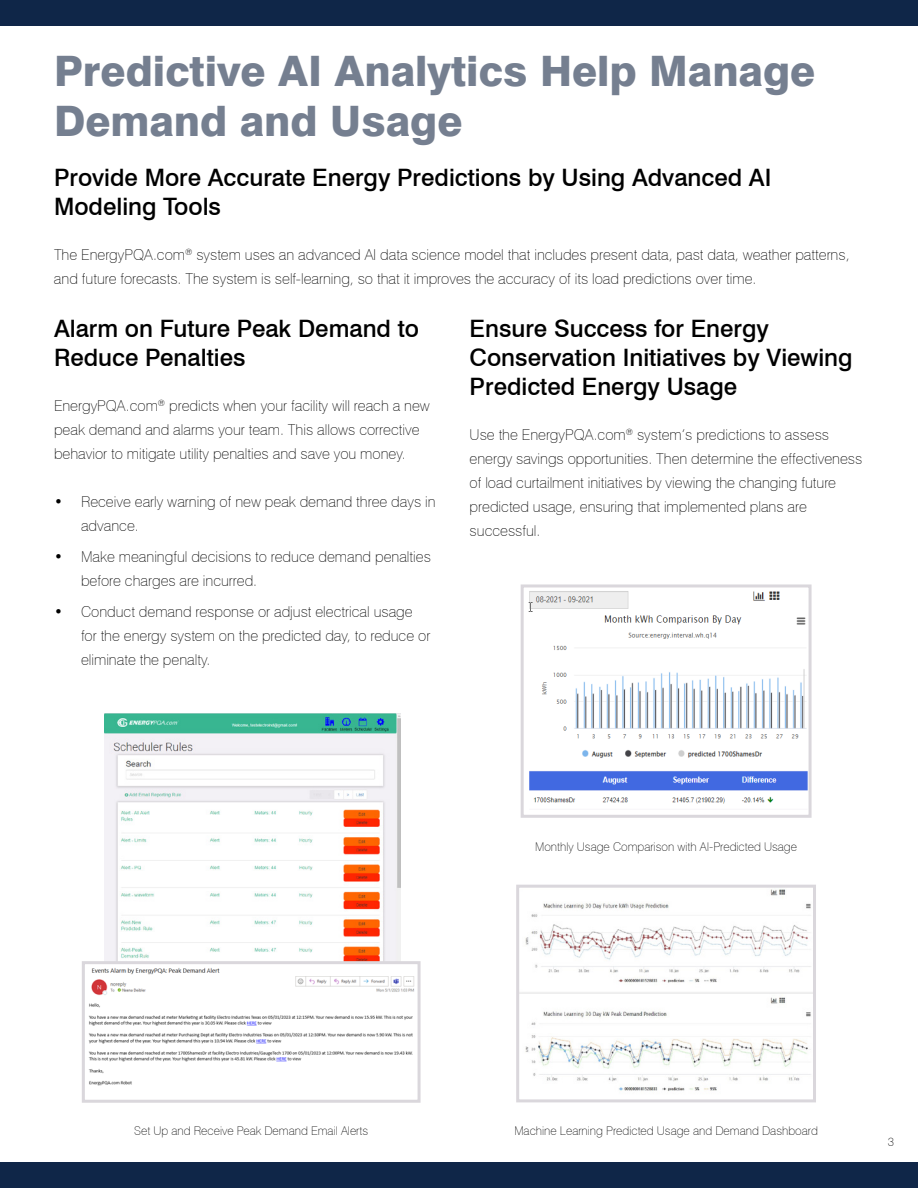
<style>
.page{position:relative;width:918px;height:1188px;background:#fff}
.page>*{position:absolute;margin:0;border:0;box-sizing:border-box;transform-origin:0 0}
.t1{font:800 42px/50.4px "Swiss 721 BT";color:#757f90}
.t2{font:500 24px/28.8px "Swiss 721 BT";color:#000}
.t3{font:100 15px/24px "Swiss 721 BT";color:#000}
.t4{font:100 12px "Swiss 721 BT";color:#000}
</style>
<div class="page">
<img style="left:104px;top:713px;width:296px;height:248px">
<img style="left:88px;top:968px;width:327px;height:118px">
<div style="left:82px;top:961px;width:339px;height:142px;border:3px solid #dad7dc"></div>
<img style="left:528px;top:591px;width:280px;height:213px">
<div style="left:521px;top:584px;width:291px;height:234px;border:3px solid #dad7dc"></div>
<img style="left:520px;top:889px;width:292px;height:202px">
<div style="left:516px;top:885px;width:300px;height:217px;border:3px solid #dad7dc"></div>
<div style="left:0;top:0;width:918px;height:26px;background:#0f2648"></div>
<div style="left:0;top:1162px;width:918px;height:26px;background:#0f2648"></div>
<h1 class="t1" style="left:54px;top:45px;width:763px">Predictive AI Analytics Help Manage<br>Demand and Usage</h1>
<h2 class="t2" style="left:54px;top:163px;width:719px">Provide More Accurate Energy Predictions by Using Advanced AI<br>Modeling Tools</h2>
<p class="t3" style="left:54px;top:243px;width:797px">The EnergyPQA.com<sup>®</sup> system uses an advanced AI data science model that includes present data, past data, weather patterns, and future forecasts. The system is self-learning, so that it improves the accuracy of its load predictions over time.</p>
<h2 class="t2" style="left:54px;top:314px;width:367px">Alarm on Future Peak Demand to<br>Reduce Penalties</h2>
<p class="t3" style="left:54px;top:394px;width:378px">EnergyPQA.com<sup>®</sup> predicts when your facility will reach a new peak demand and alarms your team. This allows corrective behavior to mitigate utility penalties and save you money.</p>
<p class="t3" style="left:81px;top:490px;width:356px;text-indent:-27px">• Receive early warning of new peak demand three days in advance.</p>
<p class="t3" style="left:81px;top:545px;width:351px;text-indent:-27px">• Make meaningful decisions to reduce demand penalties before charges are incurred.</p>
<p class="t3" style="left:81px;top:599px;width:351px;text-indent:-27px">• Conduct demand response or adjust electrical usage for the energy system on the predicted day, to reduce or eliminate the penalty.</p>
<h2 class="t2" style="left:470px;top:314px;width:384px">Ensure Success for Energy<br>Conservation Initiatives by Viewing<br>Predicted Energy Usage</h2>
<p class="t3" style="left:470px;top:423px;width:394px">Use the EnergyPQA.com<sup>®</sup> system’s predictions to assess energy savings opportunities. Then determine the effectiveness of load curtailment initiatives by viewing the changing future predicted usage, ensuring that implemented plans are successful.</p>
<p class="t4" style="left:535px;top:839px;width:263px">Monthly Usage Comparison with AI-Predicted Usage</p>
<p class="t4" style="left:134px;top:1124px;width:235px">Set Up and Receive Peak Demand Email Alerts</p>
<p class="t4" style="left:514px;top:1124px;width:305px">Machine Learning Predicted Usage and Demand Dashboard</p>
<p class="t4" style="left:888px;top:1135px;width:8px">3</p>
</div>
